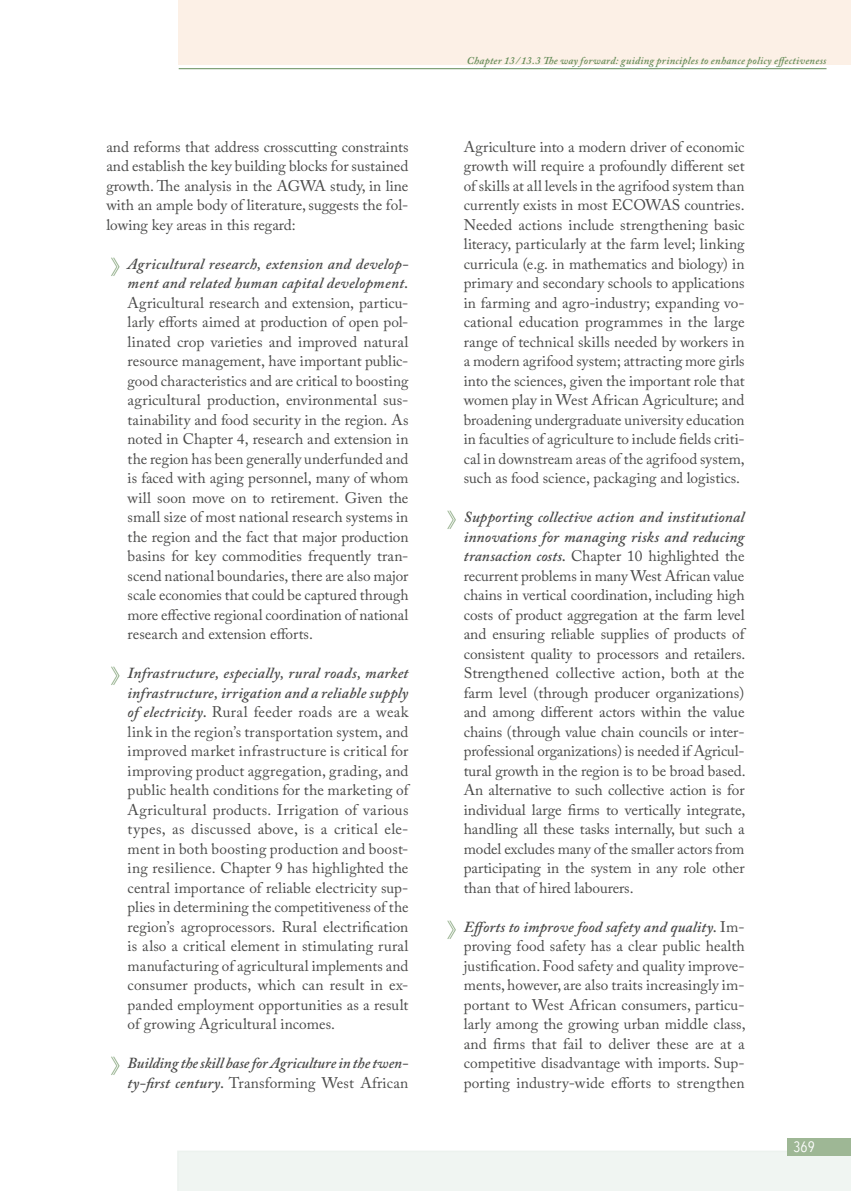
<style>
.page{position:relative;width:851px;height:1191px;background:#fff}
.page>*{position:absolute;margin:0;border:0;box-sizing:border-box;transform-origin:0 0}
.t1{font:15.3px/19.5px "Adobe Caslon Pro";color:#4a4a49;text-align:justify}
.t2{font:italic 600 15.3px/19.5px "Adobe Caslon Pro";letter-spacing:-.005em;color:#4a4a49;text-align:right}
.t3{font:italic 600 15.3px/19.5px "Adobe Caslon Pro";letter-spacing:.015em;color:#4a4a49;text-align:right}
.t4{font:15px "Avenir Next Condensed";color:#fff}
.t5{font:italic 600 10.5px "Adobe Caslon Pro";letter-spacing:.03em;color:#638b57}
.s1{font-family:"Apple SD Gothic Neo";font-weight:100;font-style:normal;font-size:22.5px;color:#638b57}
.s2{font-family:"Apple SD Gothic Neo";font-weight:100;font-size:22.5px;color:#638b57}
.s3{font-weight:600;font-style:italic}
.s4{font-weight:400;font-style:normal}
</style>
<div class="page">
<div style="left:177px;top:1151px;width:673px;height:40px;background:#f0f5f2"></div>
<div style="left:787px;top:1138px;width:63px;height:17px;background:#9eb795"></div>
<div style="left:179px;top:0;width:671px;height:65px;background:#fcf0e6"></div>
<hr style="left:179px;top:68px;width:647px;height:1px;background:#638b57">
<p class="t1" style="left:106px;top:136px;width:303px">and reforms that address crosscutting constraints and establish the key building blocks for sustained growth. The analysis in the AGWA study, in line with an ample body of literature, suggests the fol&shy;lowing key areas in this regard:</p>
<p class="t3" style="left:111px;top:253px;width:299px"><span class="s1">》</span> Agricultural research, extension and develop&shy;ment and related human capital development.</p>
<p class="t1" style="left:128px;top:292px;width:282px">Agricultural research and extension, particu&shy;larly efforts aimed at production of open pol&shy;linated crop varieties and improved natural resource management, have important public&shy;good characteristics and are critical to boosting agricultural production, environmental sus&shy;tainability and food security in the region. As noted in Chapter 4, research and extension in the region has been generally underfunded and is faced with aging personnel, many of whom will soon move on to retirement. Given the small size of most national research systems in the region and the fact that major production basins for key commodities frequently tran&shy;scend national boundaries, there are also major scale economies that could be captured through more effective regional coordination of national research and extension efforts.</p>
<p class="t1" style="left:128px;top:663px;width:283px;text-indent:-17px"><span class="s2">》</span> <span class="s3">Infrastructure, especially, rural roads, market infrastructure, irrigation and a reliable supply of electricity.</span> Rural feeder roads are a weak link in the region’s transportation system, and improved market infrastructure is critical for improving product aggregation, grading, and public health conditions for the marketing of Agricultural products. Irrigation of various types, as discussed above, is a critical ele&shy;ment in both boosting production and boost&shy;ing resilience. Chapter 9 has highlighted the central importance of reliable electricity sup&shy;plies in determining the competitiveness of the region’s agroprocessors. Rural electrification is also a critical element in stimulating rural manufacturing of agricultural implements and consumer products, which can result in ex&shy;panded employment opportunities as a result of growing Agricultural incomes.</p>
<p class="t2" style="left:111px;top:1053px;width:299px"><span class="s1">》</span> Building the skill base for Agriculture in the twen&shy;ty-first century. <span class="s4">Transforming West African</span></p>
<p class="t5" style="left:467px;top:54px;width:361px">Chapter 13 / 13.3 The way forward: guiding principles to enhance policy effectiveness</p>
<p class="t1" style="left:463px;top:136px;width:282px">Agriculture into a modern driver of economic growth will require a profoundly different set of skills at all levels in the agrifood system than currently exists in most ECOWAS countries.<br>Needed actions include strengthening basic literacy, particularly at the farm level; linking curricula (e.g. in mathematics and biology) in primary and secondary schools to applications in farming and agro-industry; expanding vo&shy;cational education programmes in the large range of technical skills needed by workers in a modern agrifood system; attracting more girls into the sciences, given the important role that women play in West African Agriculture; and broadening undergraduate university education in faculties of agriculture to include fields criti&shy;cal in downstream areas of the agrifood system, such as food science, packaging and logistics.</p>
<p class="t1" style="left:463px;top:507px;width:283px;text-indent:-17px"><span class="s2">》</span> <span class="s3">Supporting collective action and institutional innovations for managing risks and reducing transaction costs.</span> Chapter 10 highlighted the recurrent problems in many West African value chains in vertical coordination, including high costs of product aggregation at the farm level and ensuring reliable supplies of products of consistent quality to processors and retailers.<br>Strengthened collective action, both at the farm level (through producer organizations) and among different actors within the value chains (through value chain councils or inter&shy;professional organizations) is needed if Agricul&shy;tural growth in the region is to be broad based.<br>An alternative to such collective action is for individual large firms to vertically integrate, handling all these tasks internally, but such a model excludes many of the smaller actors from participating in the system in any role other than that of hired labourers.</p>
<p class="t1" style="left:463px;top:916px;width:283px;text-indent:-17px"><span class="s2">》</span> <span class="s3">Efforts to improve food safety and quality.</span> Im&shy;proving food safety has a clear public health justification. Food safety and quality improve&shy;ments, however, are also traits increasingly im&shy;portant to West African consumers, particu&shy;larly among the growing urban middle class, and firms that fail to deliver these are at a competitive disadvantage with imports. Sup&shy;porting industry-wide efforts to strengthen</p>
<p class="t4" style="left:793px;top:1137px;width:23px">369</p>
</div>
